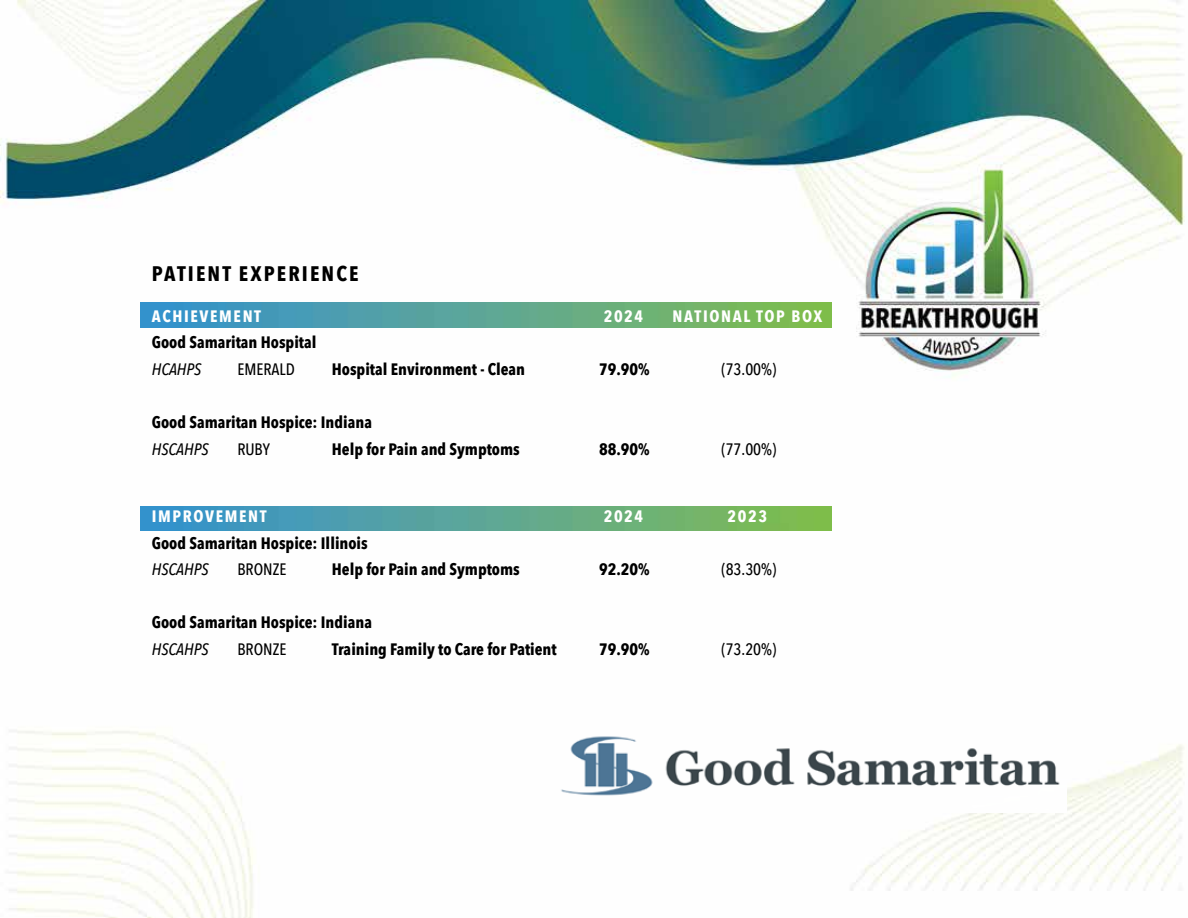
<style>
.page{position:relative;width:1188px;height:918px;background:#fff}
.page>*{position:absolute;margin:0;border:0;box-sizing:border-box;transform-origin:0 0}
.t1{font:700 21px "Avenir Next Condensed";letter-spacing:.1em;color:#000}
.t2{font:700 16.5px "Avenir Next Condensed";color:#000}
.t3{font:500 16.5px "Avenir Next Condensed";color:#000}
.t4{font:700 16.5px "Avenir Next Condensed";letter-spacing:.1em;color:#fff}
.t5{font:italic 500 16.5px "Avenir Next Condensed";color:#000}
</style>
<div class="page">
<img style="left:1px;top:1px;width:1184px;height:917px">
<img style="left:140px;top:303px;width:692px;height:24px">
<img style="left:140px;top:506px;width:692px;height:25px">
<img style="left:553px;top:729px;width:513px;height:84px">
<p class="t1" style="left:152px;top:261px;width:208px">PATIENT EXPERIENCE</p>
<p class="t4" style="left:152px;top:306px;width:111px">ACHIEVEMENT</p>
<p class="t4" style="left:604px;top:306px;width:41px">2024</p>
<p class="t4" style="left:673px;top:306px;width:151px">NATIONAL TOP BOX</p>
<p class="t2" style="left:152px;top:332px;width:166px">Good Samaritan Hospital</p>
<p class="t5" style="left:152px;top:359px;width:51px">HCAHPS</p>
<p class="t3" style="left:237px;top:359px;width:59px">EMERALD</p>
<p class="t2" style="left:332px;top:359px;width:195px">Hospital Environment - Clean</p>
<p class="t2" style="left:599px;top:359px;width:52px">79.90%</p>
<p class="t3" style="left:721px;top:359px;width:56px">(73.00%)</p>
<p class="t2" style="left:152px;top:412px;width:222px">Good Samaritan Hospice: Indiana</p>
<p class="t5" style="left:152px;top:439px;width:58px">HSCAHPS</p>
<p class="t3" style="left:237px;top:439px;width:34px">RUBY</p>
<p class="t2" style="left:332px;top:439px;width:189px">Help for Pain and Symptoms</p>
<p class="t2" style="left:599px;top:439px;width:52px">88.90%</p>
<p class="t3" style="left:721px;top:439px;width:56px">(77.00%)</p>
<p class="t4" style="left:152px;top:506px;width:116px">IMPROVEMENT</p>
<p class="t4" style="left:604px;top:506px;width:41px">2024</p>
<p class="t4" style="left:728px;top:506px;width:41px">2023</p>
<p class="t2" style="left:152px;top:533px;width:217px">Good Samaritan Hospice: Illinois</p>
<p class="t5" style="left:152px;top:559px;width:58px">HSCAHPS</p>
<p class="t3" style="left:237px;top:559px;width:51px">BRONZE</p>
<p class="t2" style="left:332px;top:559px;width:189px">Help for Pain and Symptoms</p>
<p class="t2" style="left:599px;top:559px;width:52px">92.20%</p>
<p class="t3" style="left:721px;top:559px;width:56px">(83.30%)</p>
<p class="t2" style="left:152px;top:612px;width:222px">Good Samaritan Hospice: Indiana</p>
<p class="t5" style="left:152px;top:639px;width:58px">HSCAHPS</p>
<p class="t3" style="left:237px;top:639px;width:51px">BRONZE</p>
<p class="t2" style="left:332px;top:639px;width:226px">Training Family to Care for Patient</p>
<p class="t2" style="left:599px;top:639px;width:52px">79.90%</p>
<p class="t3" style="left:721px;top:639px;width:56px">(73.20%)</p>
</div>
